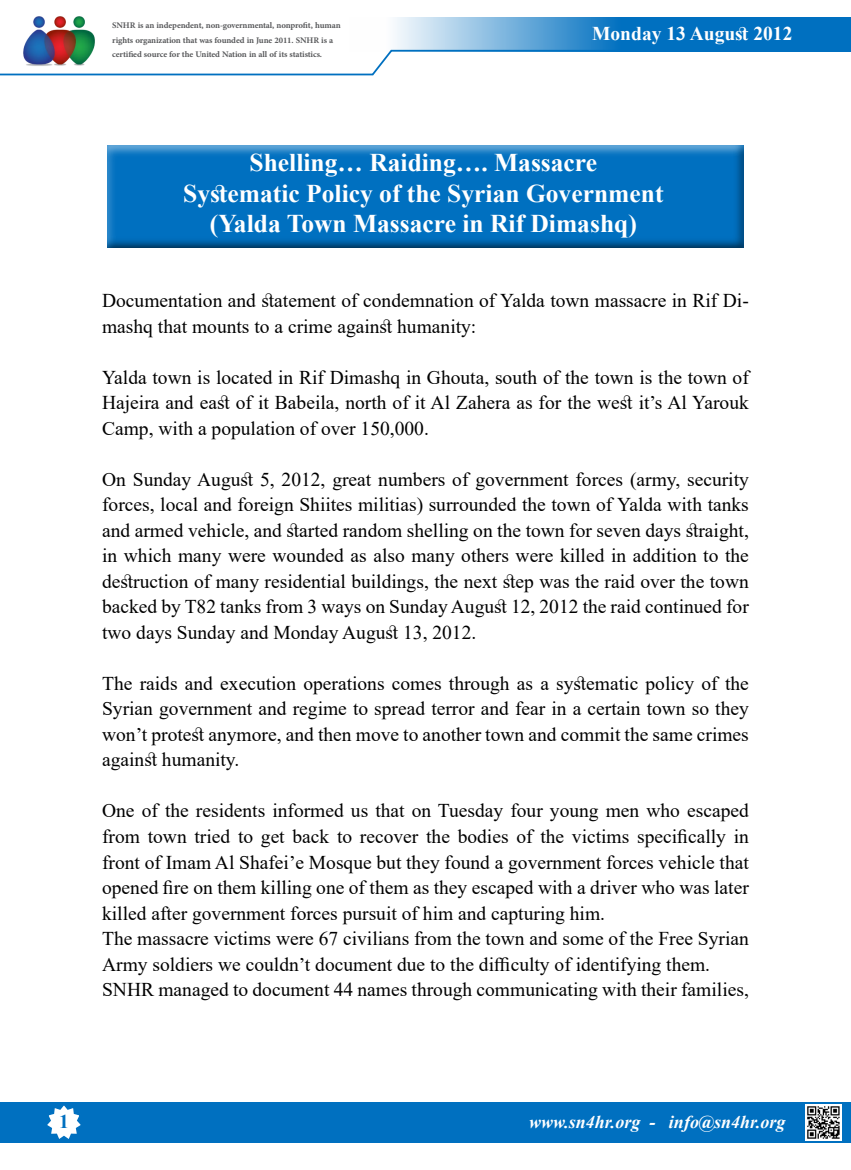
<style>
.page{position:relative;width:851px;height:1170px;background:#fff}
.page>*{position:absolute;margin:0;border:0;box-sizing:border-box;transform-origin:0 0}
.t1{font:700 25.5px/30.6px "Times New Roman";color:#fff;text-align:center}
.t2{font:19.5px/25.5px "Times New Roman";color:#000;text-align:justify}
.t3{font:700 19.5px "Times New Roman";color:#fff}
.t4{font:700 19.5px "Times New Roman";color:#0070c0}
.t5{font:italic 700 18px "Times New Roman";color:#fff}
.t6{font:700 12px/14.4px "Adobe Arabic";letter-spacing:-.01em;color:#58595b}
</style>
<div class="page">
<img style="left:23px;top:16px;width:72px;height:33px">
<div style="left:0;top:1101px;width:850px;height:41px;background:#0070c0"></div>
<svg style="left:44px;top:1101px;width:40px;height:38px"></svg>
<svg style="left:0;top:49px;width:392px;height:27px"></svg>
<img style="left:805px;top:1104px;width:36px;height:36px">
<svg style="left:349px;top:17px;width:501px;height:35px;background:#4b9ad2"></svg>
<div style="left:97px;top:138px;width:659px;height:111px;background:#000;opacity:.75"></div>
<p class="t6" style="left:112px;top:17px;width:230px">SNHR anis independent, non-governmental, nonprofit, human rights organization that was founded in June 2011. SNHR ais certified source for the United Nation in all of its statistics.</p>
<p class="t3" style="left:592px;top:19px;width:202px">Monday 13 August 2012</p>
<h1 class="t1" style="left:183px;top:146px;width:481px">Shelling… Raiding…. Massacre<br>Systematic Policy of the Syrian Government )Yalda Town Massacre in Rif Dimashq)</h1>
<p class="t2" style="left:102px;top:287px;width:648px">Documentation and statement of condemnation of Yalda town massacre in Rif Di-</p>
<p class="t2" style="left:102px;top:313px;width:375px">mashq that mounts to a crime against humanity:</p>
<p class="t2" style="left:102px;top:364px;width:648px">Yalda town is located in Rif Dimashq in Ghouta, south of the town is the town of Hajeira and east of it Babeila, north of it Al Zahera as for the west s’i t Al Yarouk Camp, with a population of over 150,000.</p>
<p class="t2" style="left:102px;top:466px;width:648px">On Sunday August 5, 2012, great numbers of government forces (army, security forces, local and foreign Shiites militias) surrounded the town of Yalda with tanks and armed vehicle, and started random shelling on the town for seven days straight, in which many were wounded as also many others were killed in addition to the destruction of many residential buildings, the next step was the raid over the town backed by T82 tanks from 3 ways on Sunday August 12, 2012 the raid continued for two days Sunday and Monday August 13, 2012.</p>
<p class="t2" style="left:102px;top:670px;width:648px">The raids and execution operations comes through as a systematic policy of the Syrian government and regime to spread terror and fear in a certain town so they won t’ protest anymore, and then move to another town and commit the same crimes against humanity.</p>
<p class="t2" style="left:102px;top:797px;width:648px;text-align:left">One of the residents informed us that on Tuesday four young men who escaped from town tried to get back to recover the bodies of the victims specifically in front of Imam Al Shafei e’ Mosque but they found a government forces vehicle that opened fire on them killing one of them as they escaped with a driver who was later killed after government forces pursuit of him and capturing him.<br>The massacre victims were 67 civilians from the town and some of the Free Syrian Army soldiers we couldn t’ document due to the difficulty of identifying them.<br>SNHR managed to document 44 names through communicating with their families,</p>
<p class="t4" style="left:59px;top:1106px;width:11px">1</p>
<p class="t5" style="left:529px;top:1108px;width:113px">www.sn4hr.org</p>
<p class="t5" style="left:649px;top:1108px;width:7px">-</p>
<p class="t5" style="left:669px;top:1108px;width:118px">info@sn4hr.org</p>
</div>
